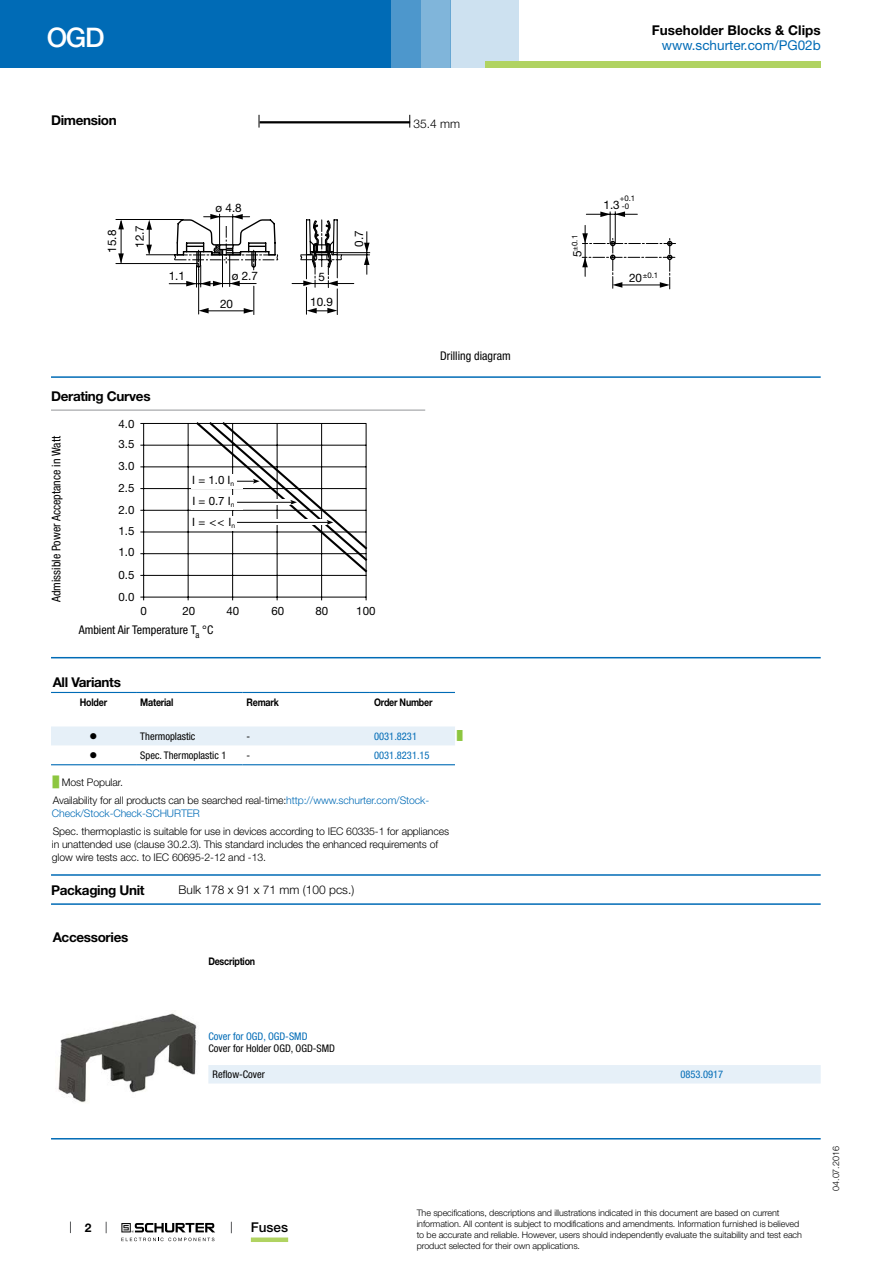
<style>
.page{position:relative;width:893px;height:1263px;background:#fff}
.page>*{position:absolute;margin:0;border:0;box-sizing:border-box;transform-origin:0 0}
.t1{font:500 27px "Helvetica Neue LT";color:#fff}
.t2{font:700 13.5px "Helvetica Neue LT";letter-spacing:-.025em;color:#000}
.t3{font:700 13.5px "Helvetica Neue LT";color:#000}
.t4{font:13.5px "Helvetica Neue LT";color:#006bb6}
.t5{font:500 13.5px "Helvetica Neue LT";color:#000}
.t6{font:condensed 12px "Helvetica Neue LT";color:#000}
.t7{font:300 12px "Helvetica Neue LT";color:#000}
.t8{font:700 12px "Helvetica Neue LT";color:#000}
.t9{font:11.7px "Helvetica Neue LT";color:#000}
.t10{font:11.55px/22px "Helvetica Neue LT";color:#000}
.t11{font:300 10.5px/12.6px "Helvetica Neue LT";letter-spacing:-.01em;color:#000}
.t12{font:condensed 10.5px "Helvetica Neue LT";color:#000}
.t13{font:condensed 10.5px "Helvetica Neue LT";color:#006bb6}
.t14{font:700 10.5px "Helvetica Neue LT";letter-spacing:-.025em;color:#000;scale:.85 1}
.t15{font:300 10.5px "Helvetica Neue LT";letter-spacing:-.01em;color:#006bb6}
.t16{font:10.5px "Wingdings";color:#000}
.t17{font:300 9px/10.8px "Helvetica Neue LT";letter-spacing:-.01em;color:#000}
.t18{font:9px "Arial Unicode MS";color:#8dc63f}
.t19{font:7.8px/7.8px "Helvetica Neue LT";color:#000}
.s1{font-family:"Arial Unicode MS";font-weight:400;color:#8dc63f}
.s2{color:#006bb6}
</style>
<div class="page">
<svg style="left:70px;top:1221px;width:1px;height:12px"></svg>
<svg style="left:121px;top:1223px;width:94px;height:18px"></svg>
<div style="left:0;top:0;width:391px;height:68px;background:#006bb6"></div>
<div style="left:421px;top:0;width:30px;height:68px;background:#80b5da"></div>
<div style="left:391px;top:0;width:30px;height:68px;background:#4d97cc"></div>
<div style="left:451px;top:0;width:68px;height:68px;background:#cde1f0"></div>
<div style="left:485px;top:62px;width:336px;height:6px;background:#b0d361"></div>
<div style="left:251px;top:1237px;width:37px;height:5px;background:#b0d361"></div>
<svg style="left:259px;top:115px;width:1px;height:13px"></svg>
<hr style="left:260px;top:121px;width:150px;height:2px;background:#000">
<svg style="left:409px;top:115px;width:1px;height:13px"></svg>
<svg style="left:115px;top:214px;width:255px;height:101px"></svg>
<hr style="left:610px;top:212px;width:1px;height:31px;background:#000">
<hr style="left:615px;top:212px;width:1px;height:31px;background:#000">
<hr style="left:586px;top:214px;width:51px;height:1px;background:#000">
<hr style="left:585px;top:225px;width:1px;height:51px;background:#000">
<svg style="left:600px;top:211px;width:25px;height:6px"></svg>
<svg style="left:582px;top:233px;width:94px;height:56px"></svg>
<hr style="left:51px;top:376px;width:770px;height:2px;background:#006bb6">
<hr style="left:51px;top:410px;width:374px;height:1px;background:#939598">
<hr style="left:140px;top:423px;width:226px;height:1px;background:#000">
<hr style="left:140px;top:445px;width:226px;height:1px;background:#000">
<hr style="left:140px;top:467px;width:226px;height:1px;background:#000">
<hr style="left:140px;top:488px;width:226px;height:1px;background:#000">
<hr style="left:140px;top:510px;width:226px;height:1px;background:#000">
<hr style="left:140px;top:532px;width:226px;height:1px;background:#000">
<hr style="left:140px;top:553px;width:226px;height:1px;background:#000">
<hr style="left:140px;top:575px;width:226px;height:1px;background:#000">
<hr style="left:140px;top:597px;width:226px;height:1px;background:#000">
<hr style="left:143px;top:423px;width:1px;height:177px;background:#000">
<hr style="left:188px;top:423px;width:1px;height:177px;background:#000">
<hr style="left:232px;top:423px;width:1px;height:177px;background:#000">
<hr style="left:277px;top:423px;width:1px;height:177px;background:#000">
<hr style="left:321px;top:423px;width:1px;height:177px;background:#000">
<hr style="left:366px;top:423px;width:1px;height:177px;background:#000">
<svg style="left:194px;top:422px;width:174px;height:153px"></svg>
<hr style="left:51px;top:657px;width:770px;height:1px;background:#006bb6">
<svg style="left:51px;top:726px;width:404px;height:20px;background:#e7f0f8"></svg>
<svg style="left:51px;top:765px;width:404px;height:1px"></svg>
<hr style="left:51px;top:692px;width:85px;height:1px;background:#006bb6">
<hr style="left:136px;top:692px;width:106px;height:1px;background:#006bb6">
<hr style="left:242px;top:692px;width:128px;height:1px;background:#006bb6">
<hr style="left:370px;top:692px;width:85px;height:1px;background:#006bb6">
<hr style="left:51px;top:764px;width:85px;height:1px;background:#006bb6">
<hr style="left:136px;top:764px;width:106px;height:1px;background:#006bb6">
<hr style="left:242px;top:764px;width:128px;height:1px;background:#006bb6">
<hr style="left:370px;top:764px;width:85px;height:1px;background:#006bb6">
<hr style="left:51px;top:874px;width:770px;height:2px;background:#006bb6">
<hr style="left:51px;top:903px;width:770px;height:2px;background:#006bb6">
<svg style="left:175px;top:1010px;width:645px;height:74px"></svg>
<img style="left:58px;top:1011px;width:142px;height:92px">
<div style="left:208px;top:1065px;width:613px;height:18px;background:#e6f0f8"></div>
<hr style="left:51px;top:1138px;width:770px;height:1px;background:#006bb6">
<h1 class="t1" style="left:47px;top:21px;width:59px">OGD</h1>
<h2 class="t2" style="left:51px;top:112px;width:67px">Dimension</h2>
<h3 class="t7" style="left:413px;top:116px;width:48px">35.4 mm</h3>
<p class="t9" style="left:105px;top:253px;width:24px;rotate:-90deg">15.8</p>
<p class="t9" style="left:133px;top:248px;width:24px;rotate:-90deg">12.7</p>
<p class="t9" style="left:216px;top:201px;width:28px">ø 4.8</p>
<p class="t9" style="left:169px;top:269px;width:18px">1.1</p>
<p class="t9" style="left:232px;top:269px;width:28px">ø 2.7</p>
<p class="t9" style="left:220px;top:296px;width:15px">20</p>
<p class="t9" style="left:319px;top:269px;width:8px">5</p>
<p class="t9" style="left:310px;top:295px;width:24px">10.9</p>
<p class="t9" style="left:352px;top:247px;width:18px;rotate:-90deg">0.7</p>
<h2 class="t2" style="left:51px;top:388px;width:101px">Derating Curves</h2>
<h3 class="t6" style="left:49px;top:602px;width:168px;rotate:-90deg">Admissible Power Acceptance in Watt</h3>
<p class="t10" style="left:140px;top:599px;width:8px">0</p>
<p class="t10" style="left:182px;top:599px;width:14px">20</p>
<p class="t10" style="left:226px;top:599px;width:14px">40</p>
<p class="t10" style="left:271px;top:599px;width:14px">60</p>
<p class="t10" style="left:315px;top:599px;width:14px">80</p>
<p class="t10" style="left:356px;top:599px;width:21px">100</p>
<p class="t10" style="left:118px;top:413px;width:17px">4.0</p>
<p class="t10" style="left:118px;top:433px;width:17px">3.5</p>
<p class="t10" style="left:118px;top:455px;width:17px">3.0<br>2.5</p>
<p class="t10" style="left:192px;top:469px;width:44px">I = 1.0 I<sub>n</sub></p>
<p class="t10" style="left:192px;top:490px;width:44px">I = 0.7 I<sub>n</sub></p>
<p class="t10" style="left:118px;top:499px;width:17px">2.0</p>
<p class="t10" style="left:192px;top:511px;width:44px">I = &lt;&lt; I<sub>n</sub></p>
<p class="t10" style="left:118px;top:520px;width:17px;line-height:21px">1.5<br>1.0</p>
<p class="t10" style="left:118px;top:564px;width:17px">0.5<br>0.0</p>
<h3 class="t6" style="left:440px;top:349px;width:72px">Drilling diagram</h3>
<h3 class="t6" style="left:79px;top:623px;width:136px">Ambient Air Temperature T<sub>a</sub> °C</h3>
<h2 class="t2" style="left:53px;top:674px;width:70px">All Variants</h2>
<p class="t14" style="left:80px;top:695px;width:34px">Holder</p>
<p class="t14" style="left:140px;top:695px;width:40px">Material</p>
<p class="t14" style="left:247px;top:695px;width:39px">Remark</p>
<p class="t14" style="left:374px;top:695px;width:70px">Order Number</p>
<p class="t16" style="left:90px;top:730px;width:9px">●</p>
<p class="t12" style="left:140px;top:730px;width:57px">Thermoplastic</p>
<p class="t12" style="left:247px;top:730px;width:5px">-</p>
<p class="t13" style="left:374px;top:730px;width:44px">0031.8231</p>
<p class="t18" style="left:457px;top:729px;width:7px">█</p>
<p class="t16" style="left:90px;top:749px;width:9px">●</p>
<p class="t12" style="left:140px;top:749px;width:88px">Spec. Thermoplastic 1</p>
<p class="t12" style="left:247px;top:749px;width:5px">-</p>
<p class="t13" style="left:374px;top:749px;width:57px">0031.8231.15</p>
<p class="t11" style="left:53px;top:773px;width:378px;line-height:18.5px"><span class="s1">█</span> Most Popular.<br>Availability for all products can be searched real-time:<span class="s2">http://www.schurter.com/Stock-</span></p>
<p class="t15" style="left:52px;top:807px;width:149px">Check/Stock-Check-SCHURTER</p>
<p class="t11" style="left:52px;top:825px;width:399px">Spec. thermoplastic is suitable for use in devices according to IEC 60335-1 for appliances in unattended use (clause 30.2.3). This standard includes the enhanced requirements of glow wire tests acc. to IEC 60695-2-12 and -13.</p>
<h2 class="t2" style="left:51px;top:882px;width:95px">Packaging Unit</h2>
<h3 class="t7" style="left:179px;top:882px;width:177px">Bulk 178 x 91 x 71 mm (100 pcs.)</h3>
<h2 class="t2" style="left:53px;top:928px;width:77px">Accessories</h2>
<p class="t14" style="left:208px;top:955px;width:57px">Description</p>
<h2 class="t3" style="left:652px;top:22px;width:170px">Fuseholder Blocks &amp; Clips</h2>
<h2 class="t4" style="left:662px;top:37px;width:160px">www.schurter.com/PG02b</h2>
<p class="t19" style="left:571px;top:250px;width:17px;rotate:-90deg">±0.1</p>
<p class="t9" style="left:570px;top:257px;width:8px;rotate:-90deg">5</p>
<p class="t9" style="left:603px;top:198px;width:18px">1.3</p>
<p class="t19" style="left:620px;top:194px;width:17px">+0.1 -0</p>
<p class="t19" style="left:643px;top:271px;width:17px">±0.1</p>
<p class="t9" style="left:629px;top:271px;width:15px">20</p>
<p class="t13" style="left:208px;top:1030px;width:101px">Cover for OGD, OGD-SMD</p>
<p class="t12" style="left:208px;top:1043px;width:128px">Cover for Holder OGD, OGD-SMD</p>
<p class="t12" style="left:213px;top:1069px;width:54px">Reflow-Cover</p>
<p class="t13" style="left:680px;top:1069px;width:44px">0853.0917</p>
<h3 class="t8" style="left:85px;top:1220px;width:8px">2</h3>
<h2 class="t5" style="left:251px;top:1219px;width:39px">Fuses</h2>
<p class="t17" style="left:417px;top:1207px;width:387px">The specifications, descriptions and illustrations indicated in this document are based on current information. All content is subject to modifications and amendments. Information furnished is believed to be accurate and reliable. However, users should independently evaluate the suitability and test each product selected for their own applications.</p>
<p class="t17" style="left:830px;top:1191px;width:46px;rotate:-90deg">04.07.2016</p>
</div>
